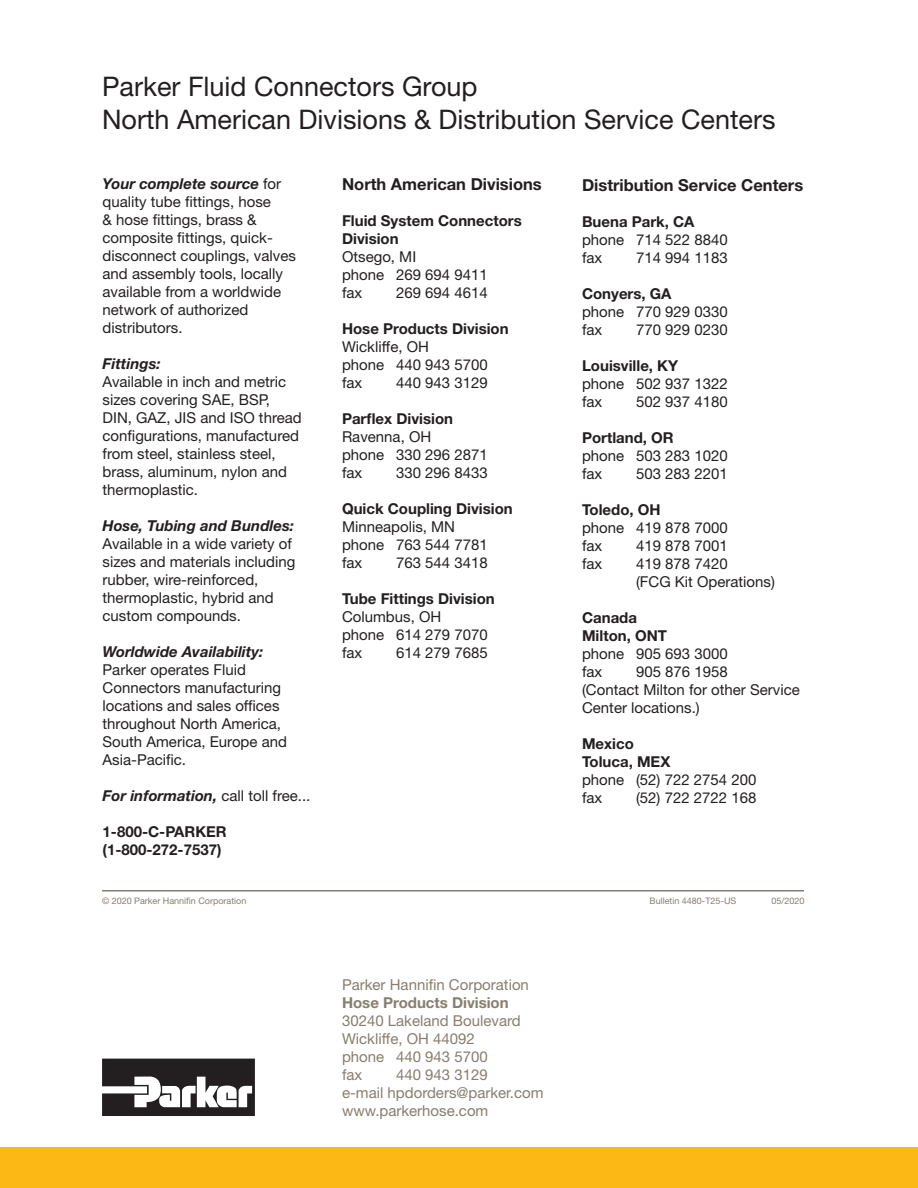
<style>
.page{position:relative;width:918px;height:1188px;background:#fff}
.page>*{position:absolute;margin:0;border:0;box-sizing:border-box;transform-origin:0 0}
.t1{font:27px/32.4px "Helvetica Neue LT Std";color:#231f20}
.t2{font:700 16.5px "Helvetica Neue LT Std";color:#231f20}
.t3{font:15px/18px "Helvetica Neue LT Std";color:#231f20}
.t4{font:700 15px/18px "Helvetica Neue LT Std";color:#231f20}
.t5{font:15px/18px "Helvetica Neue LT Std";color:#887d6e}
.t6{font:italic 700 15px "Helvetica Neue LT Std";color:#231f20}
.t7{font:700 15px "Helvetica Neue LT Std";color:#887d6e}
.t8{font:9px "Helvetica Neue LT Std";color:#887d6e}
.s1{font-weight:700;font-style:italic}
.s2{font-weight:400;font-style:normal}
</style>
<div class="page">
<div style="left:0;top:1147px;width:918px;height:41px;background:#fcb814"></div>
<hr style="left:102px;top:890px;width:702px;height:2px;background:#887d6e">
<svg style="left:102px;top:1059px;width:153px;height:57px"></svg>
<h1 class="t1" style="left:102px;top:70px;width:675px">Parker Fluid Connectors Group<br>North American Divisions &amp; Distribution Service Centers</h1>
<p class="t3" style="left:103px;top:174px;width:195px"><span class="s1">Your complete source</span> for quality tube fittings, hose<br>&amp; hose fittings, brass &amp; composite fittings, quick&shy;disconnect couplings, valves and assembly tools, locally available from a worldwide network of authorized distributors.</p>
<p class="t6" style="left:103px;top:354px;width:60px">Fittings:</p>
<p class="t3" style="left:103px;top:372px;width:201px">Available in inch and metric sizes covering SAE, BSP,<br>DIN, GAZ, JIS and ISO thread configurations, manufactured from steel, stainless steel, brass, aluminum, nylon and thermoplastic.</p>
<p class="t6" style="left:103px;top:516px;width:193px">Hose, Tubing and Bundles:</p>
<p class="t3" style="left:103px;top:534px;width:194px">Available in a wide variety of sizes and materials including rubber, wire-reinforced, thermoplastic, hybrid and custom compounds.</p>
<p class="t6" style="left:103px;top:642px;width:162px">Worldwide Availability:</p>
<p class="t3" style="left:103px;top:660px;width:186px">Parker operates Fluid<br>Connectors manufacturing locations and sales offices throughout North America,<br>South America, Europe and<br>Asia-Pacific.</p>
<p class="t6" style="left:103px;top:786px;width:209px">For information, <span class="s2">call toll free...</span></p>
<p class="t4" style="left:103px;top:822px;width:126px">1-800-C-PARKER (1-800-272-7537)</p>
<p class="t2" style="left:342px;top:174px;width:201px">North American Divisions</p>
<p class="t4" style="left:342px;top:211px;width:181px">Fluid System Connectors<br>Division</p>
<p class="t3" style="left:342px;top:247px;width:147px">Otsego, MI<br>phone 269 694 9411 fax</p>
<p class="t3" style="left:396px;top:283px;width:93px">269 694 4614</p>
<p class="t4" style="left:342px;top:319px;width:168px">Hose Products Division</p>
<p class="t3" style="left:342px;top:337px;width:147px">Wickliffe, OH<br>phone 440 943 5700 fax</p>
<p class="t3" style="left:396px;top:373px;width:93px">440 943 3129</p>
<p class="t4" style="left:342px;top:409px;width:113px">Parflex Division</p>
<p class="t3" style="left:342px;top:427px;width:147px">Ravenna, OH<br>phone 330 296 2871 fax</p>
<p class="t3" style="left:396px;top:463px;width:93px">330 296 8433</p>
<p class="t4" style="left:342px;top:499px;width:172px">Quick Coupling Division</p>
<p class="t3" style="left:342px;top:517px;width:147px">Minneapolis, MN phone 763 544 7781 fax</p>
<p class="t3" style="left:396px;top:553px;width:93px">763 544 3418</p>
<p class="t4" style="left:342px;top:589px;width:154px">Tube Fittings Division</p>
<p class="t3" style="left:342px;top:607px;width:147px">Columbus, OH<br>phone 614 279 7070 fax</p>
<p class="t3" style="left:396px;top:643px;width:93px">614 279 7685</p>
<p class="t2" style="left:582px;top:175px;width:223px">Distribution Service Centers</p>
<p class="t4" style="left:582px;top:212px;width:114px">Buena Park, CA</p>
<p class="t3" style="left:582px;top:230px;width:147px">phone 714 522 8840 fax</p>
<p class="t3" style="left:636px;top:248px;width:93px">714 994 1183</p>
<p class="t4" style="left:582px;top:284px;width:91px">Conyers, GA</p>
<p class="t3" style="left:582px;top:302px;width:147px">phone 770 929 0330 fax</p>
<p class="t3" style="left:636px;top:320px;width:93px">770 929 0230</p>
<p class="t4" style="left:582px;top:356px;width:98px">Louisville, KY</p>
<p class="t3" style="left:582px;top:374px;width:147px">phone 502 937 1322 fax</p>
<p class="t3" style="left:636px;top:392px;width:93px">502 937 4180</p>
<p class="t4" style="left:582px;top:428px;width:93px">Portland, OR</p>
<p class="t3" style="left:582px;top:446px;width:147px">phone 503 283 1020 fax</p>
<p class="t3" style="left:636px;top:464px;width:93px">503 283 2201</p>
<p class="t4" style="left:582px;top:500px;width:80px">Toledo, OH</p>
<p class="t3" style="left:582px;top:518px;width:147px">phone 419 878 7000 fax</p>
<p class="t3" style="left:636px;top:536px;width:93px">419 878 7001</p>
<p class="t3" style="left:582px;top:554px;width:22px">fax</p>
<p class="t3" style="left:636px;top:554px;width:140px">419 878 7420<br>(FCG Kit Operations)</p>
<p class="t4" style="left:582px;top:608px;width:86px">Canada<br>Milton, ONT</p>
<p class="t3" style="left:582px;top:644px;width:147px">phone 905 693 3000 fax</p>
<p class="t3" style="left:582px;top:662px;width:219px;text-indent:54px">905 876 1958<br>(Contact Milton for other Service<br>Center locations.)</p>
<p class="t4" style="left:582px;top:734px;width:90px">Mexico<br>Toluca, MEX</p>
<p class="t3" style="left:582px;top:770px;width:176px">phone (52) 722 2754 200 fax</p>
<p class="t3" style="left:636px;top:788px;width:122px">(52) 722 2722 168</p>
<p class="t8" style="left:102px;top:895px;width:146px">© 2020 Parker Hannifin Corporation</p>
<p class="t8" style="left:650px;top:895px;width:88px">Bulletin 4480-T25-US</p>
<p class="t8" style="left:771px;top:895px;width:35px">05/2020</p>
<p class="t5" style="left:342px;top:976px;width:188px">Parker Hannifin Corporation</p>
<p class="t7" style="left:342px;top:994px;width:168px">Hose Products Division</p>
<p class="t5" style="left:342px;top:1012px;width:180px">30240 Lakeland Boulevard<br>Wickliffe, OH 44092 phone 440 943 5700<br>fax</p>
<p class="t5" style="left:342px;top:1066px;width:203px;text-indent:54px">440 943 3129<br>e-mail hpdorders@parker.com www.parkerhose.com</p>
</div>
